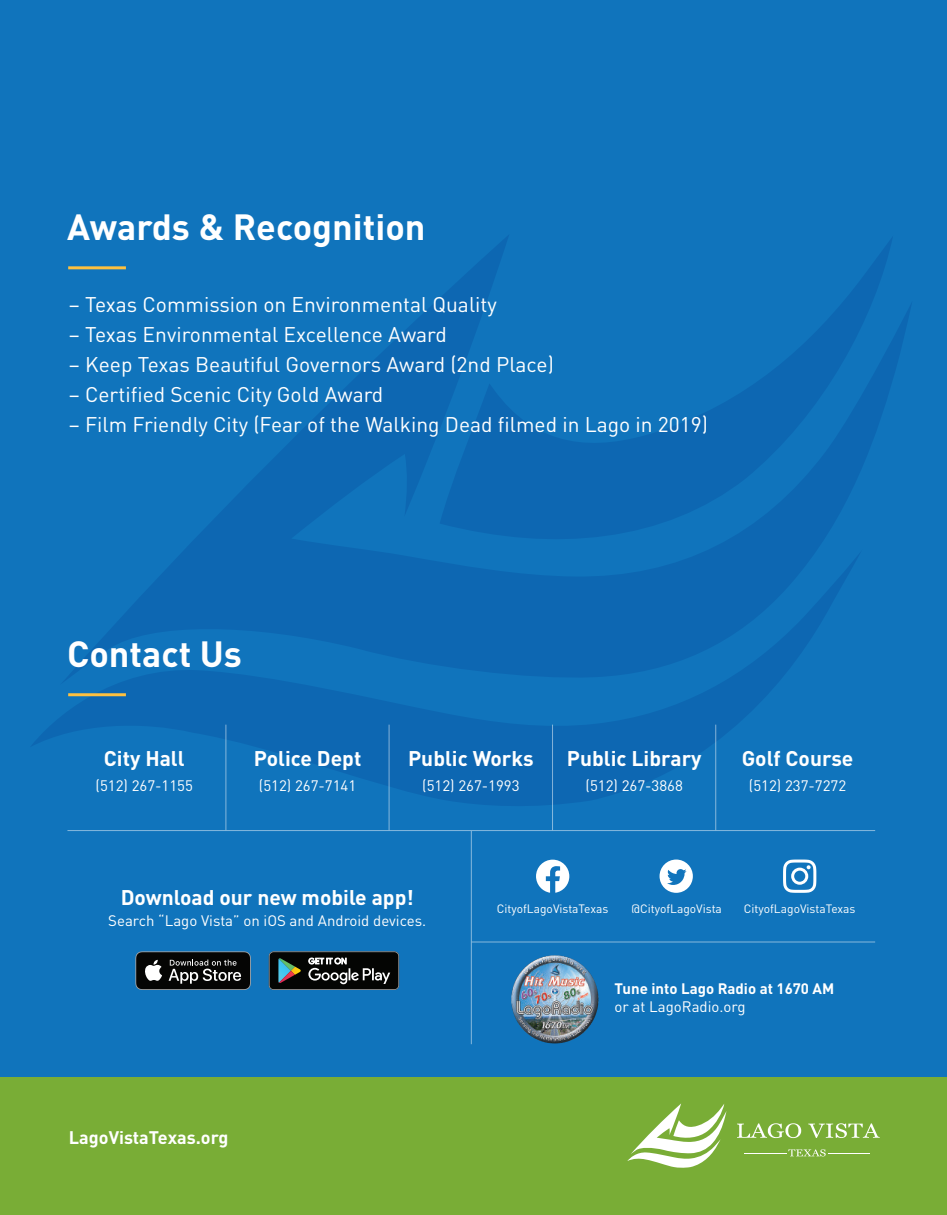
<style>
.page{position:relative;width:947px;height:1215px;background:#fff}
.page>*{position:absolute;margin:0;border:0;box-sizing:border-box;transform-origin:0 0}
.t1{font:700 36px "DIN";color:#fff}
.t2{font:21px "DIN";color:#fff}
.t3{font:700 21px "DIN";color:#fff}
.t4{font:700 18px "DIN";color:#fff}
.t5{font:15px "DIN";color:#fff}
.t6{font:700 15px "DIN";color:#fff}
.t7{font:12px "DIN";color:#fff}
</style>
<div class="page">
<div style="left:0;top:0;width:946px;height:1215px;background:#1074bc"></div>
<div style="left:0;top:1077px;width:946px;height:138px;background:#79ad36"></div>
<svg style="left:68px;top:235px;width:843px;height:314px"></svg>
<svg style="left:32px;top:549px;width:827px;height:257px;fill:#0d67b2"></svg>
<svg style="left:439px;top:236px;width:454px;height:317px"></svg>
<svg style="left:627px;top:1103px;width:99px;height:65px"></svg>
<hr style="left:744px;top:1153px;width:42px;height:1px;background:#fff">
<hr style="left:828px;top:1153px;width:41px;height:1px;background:#fff">
<svg style="left:788px;top:1149px;width:37px;height:7px"></svg>
<svg style="left:737px;top:1123px;width:64px;height:15px"></svg>
<svg style="left:808px;top:1123px;width:71px;height:15px"></svg>
<hr style="left:68px;top:693px;width:58px;height:3px;background:#fec140">
<img style="left:511px;top:955px;width:88px;height:89px">
<hr style="left:67px;top:830px;width:808px;height:1px;background:#fff">
<hr style="left:471px;top:941px;width:404px;height:1px;background:#fff">
<hr style="left:471px;top:830px;width:1px;height:214px;background:#fff">
<hr style="left:225px;top:725px;width:1px;height:106px;background:#fff">
<hr style="left:388px;top:725px;width:1px;height:106px;background:#fff">
<hr style="left:552px;top:725px;width:1px;height:106px;background:#fff">
<hr style="left:715px;top:725px;width:1px;height:106px;background:#fff">
<hr style="left:68px;top:266px;width:58px;height:3px;background:#fec140">
<svg style="left:536px;top:859px;width:33px;height:34px"></svg>
<svg style="left:783px;top:859px;width:33px;height:34px"></svg>
<svg style="left:659px;top:859px;width:33px;height:34px"></svg>
<svg style="left:269px;top:951px;width:130px;height:39px;background:#2e3230"></svg>
<svg style="left:135px;top:951px;width:116px;height:39px;background:#333536"></svg>
<h1 class="t1" style="left:67px;top:203px;width:360px">Awards &amp; Recognition</h1>
<p class="t2" style="left:69px;top:291px;width:429px">– Texas Commission on Environmental Quality</p>
<p class="t2" style="left:69px;top:321px;width:379px">– Texas Environmental Excellence Award</p>
<p class="t2" style="left:69px;top:351px;width:486px">– Keep Texas Beautiful Governors Award (2nd Place)</p>
<p class="t2" style="left:69px;top:381px;width:316px">– Certified Scenic City Gold Award</p>
<p class="t2" style="left:69px;top:411px;width:640px">– Film Friendly City (Fear of the Walking Dead filmed in Lago in 2019)</p>
<h1 class="t1" style="left:67px;top:630px;width:176px">Contact Us</h1>
<p class="t3" style="left:104px;top:745px;width:82px">City Hall</p>
<p class="t5" style="left:95px;top:776px;width:99px">(512) 267-1155</p>
<p class="t3" style="left:254px;top:745px;width:109px">Police Dept</p>
<p class="t5" style="left:259px;top:776px;width:99px">(512) 267-7141</p>
<p class="t3" style="left:408px;top:745px;width:127px">Public Works</p>
<p class="t5" style="left:422px;top:776px;width:99px">(512) 267-1993</p>
<p class="t3" style="left:566px;top:745px;width:136px">Public Library</p>
<p class="t5" style="left:585px;top:776px;width:99px">(512) 267-3868</p>
<p class="t3" style="left:741px;top:745px;width:113px">Golf Course</p>
<p class="t5" style="left:748px;top:776px;width:99px">(512) 237-7272</p>
<p class="t3" style="left:121px;top:883px;width:294px">Download our new mobile app!</p>
<p class="t5" style="left:108px;top:911px;width:319px">Search “Lago Vista” on iOS and Android devices.</p>
<p class="t4" style="left:69px;top:1126px;width:161px">LagoVistaTexas.org</p>
<p class="t7" style="left:496px;top:901px;width:113px">CityofLagoVistaTexas</p>
<p class="t7" style="left:631px;top:901px;width:92px">@CityofLagoVista</p>
<p class="t7" style="left:743px;top:901px;width:113px">CityofLagoVistaTexas</p>
<p class="t6" style="left:614px;top:978px;width:221px">Tune into Lago Radio at 1670 AM</p>
<p class="t5" style="left:614px;top:997px;width:132px">or at LagoRadio.org</p>
</div>
